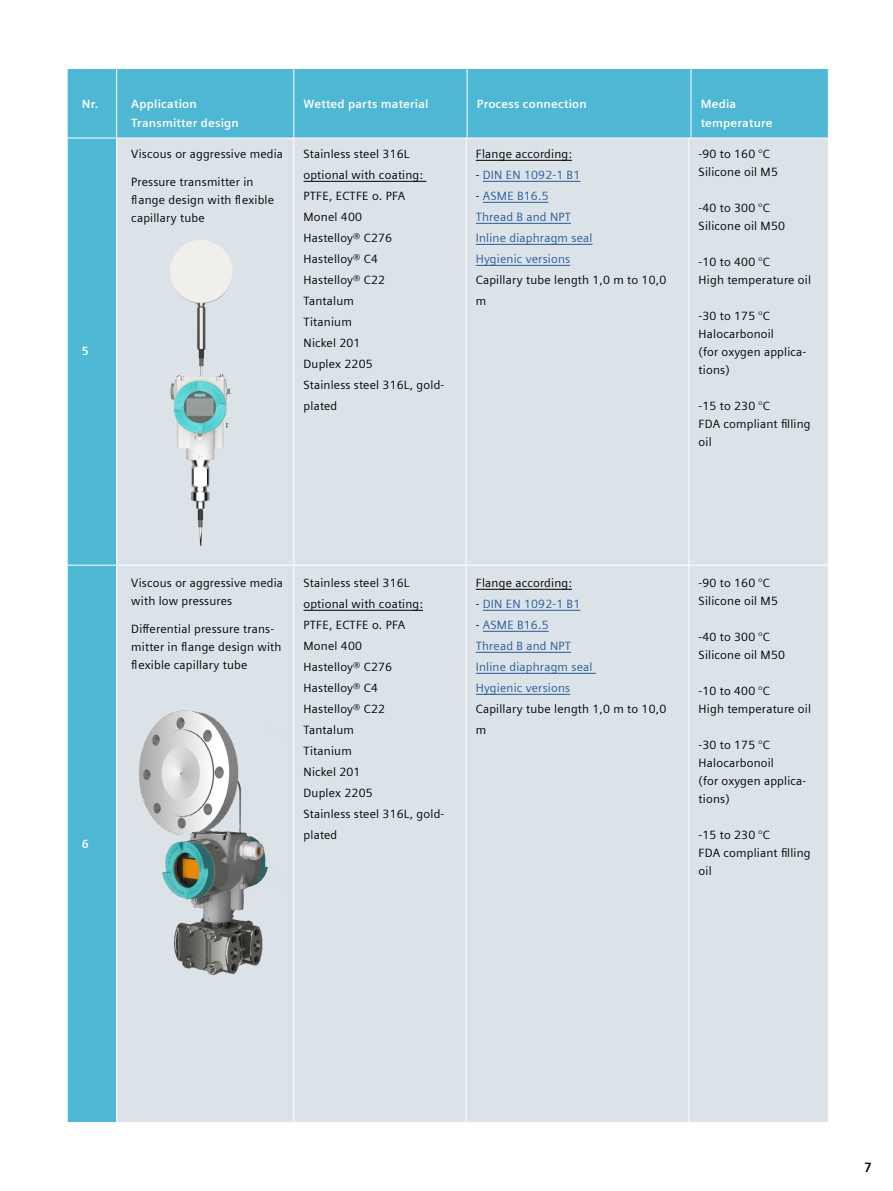
<style>
.page{position:relative;width:893px;height:1191px;background:#fff}
.page>*{position:absolute;margin:0;border:0;box-sizing:border-box;transform-origin:0 0}
.t1{font:700 13.5px "Siemens Sans";color:#000}
.t2{font:12px/21px "Siemens Sans";letter-spacing:.015em;color:#000}
.t3{font:12px/21px "Siemens Sans";letter-spacing:.015em;color:#275b9b}
.t4{font:700 12px/18.8px "Siemens Sans";letter-spacing:.015em;color:#fff}
.s1{color:#000}
</style>
<div class="page">
<div style="left:68px;top:139px;width:48px;height:983px;background:#4eb8d4"></div>
<div style="left:117px;top:139px;width:711px;height:426px;background:#dbe3e8"></div>
<div style="left:117px;top:566px;width:711px;height:556px;background:#dbe3e8"></div>
<hr style="left:293px;top:137px;width:1px;height:428px;background:#fff">
<hr style="left:466px;top:137px;width:1px;height:428px;background:#fff">
<hr style="left:688px;top:137px;width:1px;height:428px;background:#fff">
<hr style="left:293px;top:565px;width:1px;height:557px;background:#fff">
<hr style="left:466px;top:565px;width:1px;height:557px;background:#fff">
<hr style="left:688px;top:565px;width:1px;height:557px;background:#fff">
<hr style="left:67px;top:565px;width:50px;height:1px;background:#fff">
<hr style="left:304px;top:181px;width:122px;height:1px;background:#000">
<hr style="left:476px;top:160px;width:96px;height:1px;background:#000">
<hr style="left:483px;top:181px;width:97px;height:1px;background:#275b9b">
<hr style="left:483px;top:202px;width:66px;height:1px;background:#275b9b">
<hr style="left:476px;top:223px;width:95px;height:1px;background:#275b9b">
<hr style="left:476px;top:244px;width:116px;height:1px;background:#275b9b">
<hr style="left:476px;top:265px;width:94px;height:1px;background:#275b9b">
<hr style="left:304px;top:610px;width:119px;height:1px;background:#000">
<hr style="left:476px;top:589px;width:96px;height:1px;background:#000">
<hr style="left:483px;top:610px;width:97px;height:1px;background:#275b9b">
<hr style="left:483px;top:631px;width:66px;height:1px;background:#275b9b">
<hr style="left:476px;top:652px;width:95px;height:1px;background:#275b9b">
<hr style="left:476px;top:673px;width:120px;height:1px;background:#275b9b">
<hr style="left:476px;top:694px;width:94px;height:1px;background:#275b9b">
<div style="left:67px;top:68px;width:50px;height:70px;background:#4eb8d4"></div>
<div style="left:117px;top:69px;width:711px;height:69px;background:#4eb8d4"></div>
<hr style="left:67px;top:69px;width:1px;height:69px;background:#fff">
<hr style="left:116px;top:69px;width:1px;height:69px;background:#fff">
<hr style="left:293px;top:69px;width:1px;height:69px;background:#fff">
<hr style="left:467px;top:69px;width:1px;height:69px;background:#fff">
<hr style="left:691px;top:69px;width:1px;height:69px;background:#fff">
<hr style="left:67px;top:68px;width:50px;height:1px;background:#fff">
<img style="left:153px;top:230px;width:102px;height:315px">
<img style="left:136px;top:693px;width:151px;height:293px">
<p class="t4" style="left:82px;top:94px;width:18px">Nr.</p>
<p class="t4" style="left:131px;top:94px;width:109px">Application<br>Transmitter design</p>
<p class="t4" style="left:304px;top:94px;width:127px">Wetted parts material</p>
<p class="t4" style="left:477px;top:94px;width:112px">Process connection</p>
<p class="t4" style="left:701px;top:94px;width:74px">Media temperature</p>
<p class="t4" style="left:82px;top:341px;width:8px">5</p>
<p class="t2" style="left:131px;top:143px;width:153px">Viscous or aggressive media</p>
<p class="t2" style="left:131px;top:172px;width:144px;line-height:18px">Pressure transmitter in flange design with flexible capillary tube</p>
<p class="t2" style="left:304px;top:143px;width:142px">Stainless steel 316L optional with coating:<br>PTFE, ECTFE o. PFA<br>Monel 400<br>Hastelloy® C276<br>Hastelloy® C4<br>Hastelloy® C22<br>Tantalum<br>Titanium<br>Nickel 201<br>Duplex 2205<br>Stainless steel 316L, gold&shy;plated</p>
<p class="t2" style="left:476px;top:143px;width:98px">Flange according:</p>
<p class="t3" style="left:476px;top:164px;width:106px"><span class="s1">-</span> DIN EN 1092-1 B1</p>
<p class="t3" style="left:476px;top:185px;width:118px"><span class="s1">-</span> ASME B16.5<br>Thread B and NPT<br>Inline diaphragm seal<br>Hygienic versions</p>
<p class="t2" style="left:476px;top:269px;width:192px">Capillary tube length 1,0 m to 10,0 m</p>
<p class="t2" style="left:699px;top:144px;width:81px;line-height:18px">-90 to 160 °C<br>Silicone oil M5</p>
<p class="t2" style="left:699px;top:198px;width:88px;line-height:18px">-40 to 300 °C<br>Silicone oil M50</p>
<p class="t2" style="left:699px;top:252px;width:114px;line-height:18px">-10 to 400 °C<br>High temperature oil</p>
<p class="t2" style="left:699px;top:306px;width:109px;line-height:18px">-30 to 175 °C<br>Halocarbonoil<br>(for oxygen applica&shy;tions)</p>
<p class="t2" style="left:699px;top:396px;width:113px;line-height:18px">-15 to 230 °C<br>FDA compliant filling oil</p>
<p class="t4" style="left:82px;top:834px;width:8px">6</p>
<p class="t2" style="left:131px;top:573px;width:153px;line-height:18px">Viscous or aggressive media with low pressures</p>
<p class="t2" style="left:131px;top:619px;width:152px;line-height:18px">Differential pressure trans&shy;mitter in flange design with flexible capillary tube</p>
<p class="t2" style="left:304px;top:571px;width:142px">Stainless steel 316L optional with coating:<br>PTFE, ECTFE o. PFA<br>Monel 400<br>Hastelloy® C276<br>Hastelloy® C4<br>Hastelloy® C22<br>Tantalum<br>Titanium<br>Nickel 201<br>Duplex 2205<br>Stainless steel 316L, gold&shy;plated</p>
<p class="t2" style="left:476px;top:571px;width:98px">Flange according:</p>
<p class="t3" style="left:476px;top:592px;width:106px"><span class="s1">-</span> DIN EN 1092-1 B1</p>
<p class="t3" style="left:476px;top:613px;width:118px"><span class="s1">-</span> ASME B16.5<br>Thread B and NPT<br>Inline diaphragm seal<br>Hygienic versions</p>
<p class="t2" style="left:476px;top:697px;width:192px">Capillary tube length 1,0 m to 10,0 m</p>
<p class="t2" style="left:699px;top:573px;width:81px;line-height:18px">-90 to 160 °C<br>Silicone oil M5</p>
<p class="t2" style="left:699px;top:627px;width:88px;line-height:18px">-40 to 300 °C<br>Silicone oil M50</p>
<p class="t2" style="left:699px;top:681px;width:114px;line-height:18px">-10 to 400 °C<br>High temperature oil</p>
<p class="t2" style="left:699px;top:735px;width:109px;line-height:18px">-30 to 175 °C<br>Halocarbonoil<br>(for oxygen applica&shy;tions)</p>
<p class="t2" style="left:699px;top:825px;width:113px;line-height:18px">-15 to 230 °C<br>FDA compliant filling oil</p>
<p class="t1" style="left:865px;top:1156px;width:8px">7</p>
</div>
